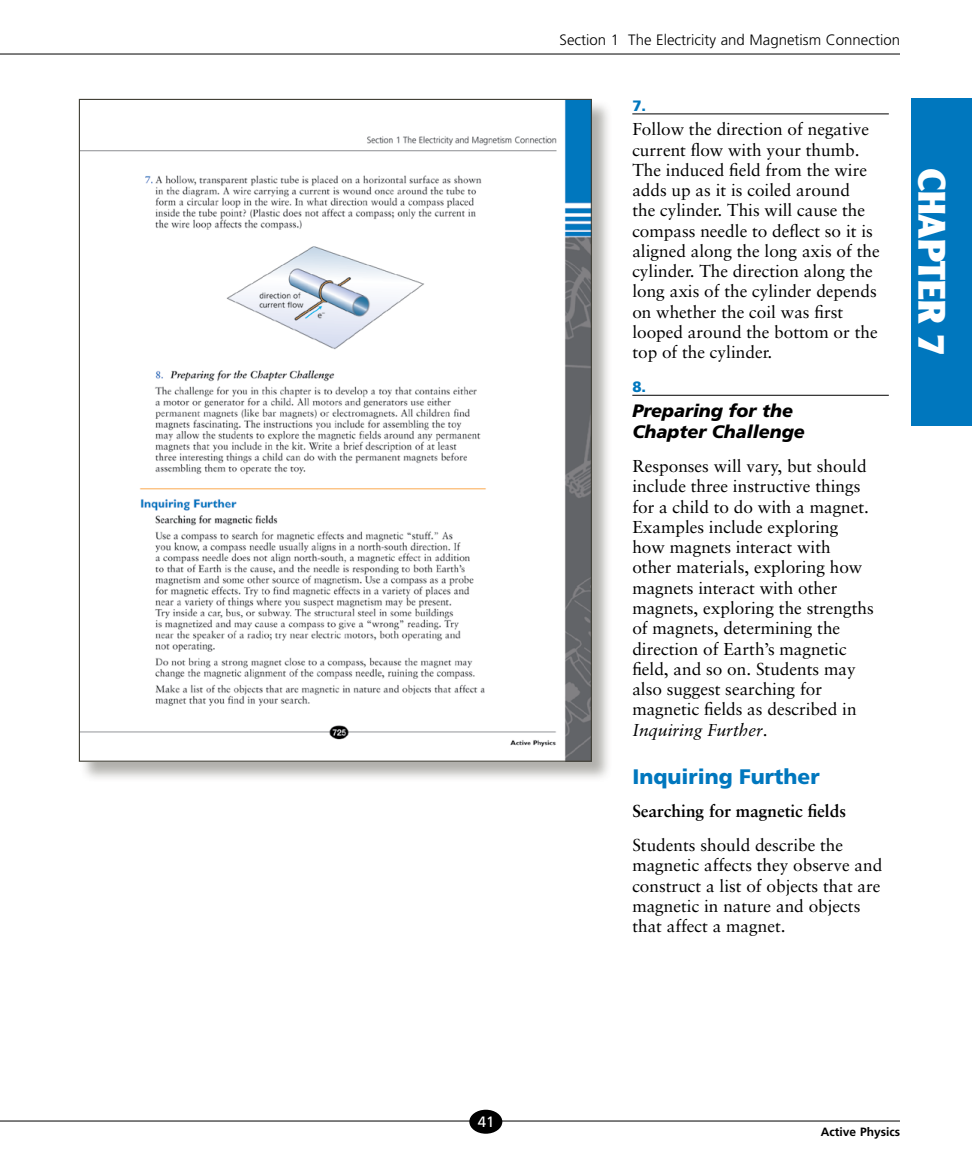
<style>
.page{position:relative;width:972px;height:1175px;background:#fff}
.page>*{position:absolute;margin:0;border:0;box-sizing:border-box;transform-origin:0 0}
.t1{font:900 37.5px "Clearface Gothic LH";color:#fff}
.t2{font:900 21px "Frutiger";color:#0077be}
.t3{font:italic 900 18px/21px "Frutiger";color:#000}
.t4{font:17.25px/20.2px "Sabon";color:#000}
.t5{font:700 17.25px "Sabon";color:#000}
.t6{font:300 15px "Frutiger";color:#000}
.t7{font:900 15px "Frutiger";color:#0077be}
.t8{font:15px "Frutiger";color:#fff}
.t9{font:700 12px "Frutiger";color:#000}
.s1{font-style:italic}
</style>
<div class="page">
<hr style="left:0;top:1120px;width:900px;height:1px;background:#000">
<hr style="left:0;top:54px;width:900px;height:1px;background:#000">
<div style="left:469px;top:1109px;width:33px;height:24px;background:#000;border-radius:50%"></div>
<div style="left:911px;top:99px;width:61px;height:327px;background:#0077be"></div>
<div style="left:79px;top:99px;width:533px;height:683px;background:#413f35;opacity:.41"></div>
<img style="left:81px;top:101px;width:509px;height:658px">
<hr style="left:632px;top:114px;width:257px;height:1px;background:#000">
<hr style="left:632px;top:395px;width:257px;height:1px;background:#000">
<p class="t6" style="left:560px;top:31px;width:342px">Section 1 The Electricity and Magnetism Connection</p>
<p class="t7" style="left:632px;top:96px;width:15px">7.</p>
<p class="t4" style="left:632px;top:119px;width:249px">Follow the direction of negative current flow with your thumb.<br>The induced field from the wire adds up as it is coiled around<br>the cylinder. This will cause the compass needle to deflect so it is aligned along the long axis of the cylinder. The direction along the long axis of the cylinder depends on whether the coil was first looped around the bottom or the top of the cylinder.</p>
<p class="t7" style="left:632px;top:377px;width:15px">8.</p>
<p class="t3" style="left:632px;top:400px;width:174px">Preparing for the<br>Chapter Challenge</p>
<p class="t4" style="left:632px;top:456px;width:243px">Responses will vary, but should include three instructive things for a child to do with a magnet.<br>Examples include exploring how magnets interact with other materials, exploring how magnets interact with other magnets, exploring the strengths of magnets, determining the direction of Earth’s magnetic field, and so on. Students may also suggest searching for magnetic fields as described in<br><span class="s1">Inquiring Further</span>.</p>
<p class="t2" style="left:632px;top:763px;width:189px">Inquiring Further</p>
<p class="t5" style="left:632px;top:800px;width:215px">Searching for magnetic fields</p>
<p class="t4" style="left:632px;top:834px;width:252px">Students should describe the magnetic affects they observe and construct a list of objects that are magnetic in nature and objects that affect a magnet.</p>
<h1 class="t1" style="left:955px;top:168px;width:190px;rotate:90deg">CHAPTER 7</h1>
<p class="t8" style="left:478px;top:1112px;width:18px">41</p>
<p class="t9" style="left:821px;top:1124px;width:81px">Active Physics</p>
</div>
